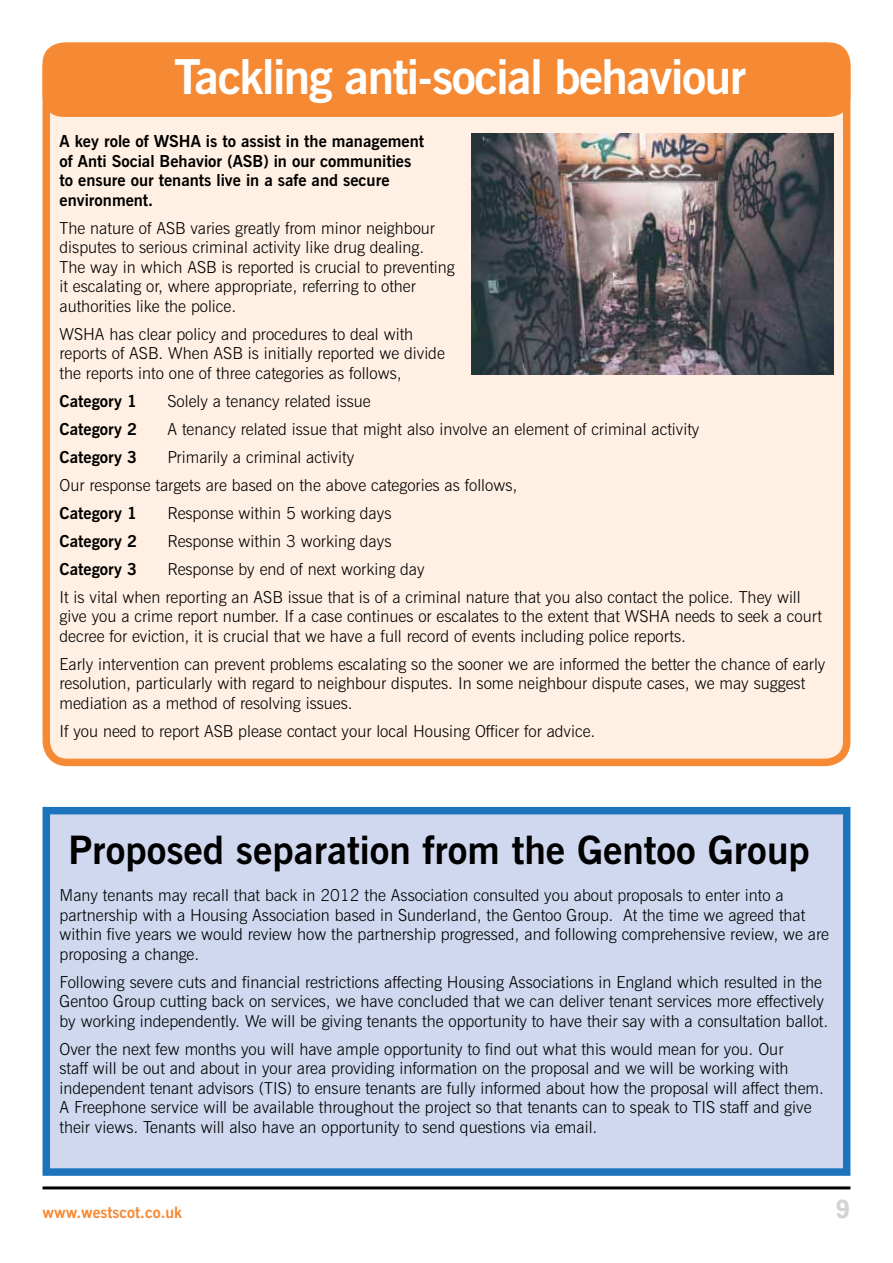
<style>
.page{position:relative;width:893px;height:1263px;background:#fff}
.page>*{position:absolute;margin:0;border:0;box-sizing:border-box;transform-origin:0 0}
.t1{font:700 48px "News Gothic BT";letter-spacing:-.03em;color:#fff}
.t2{font:700 39px "News Gothic BT";color:#000}
.t3{font:700 27px "Rockwell";color:#d1d3d4}
.t4{font:300 16.5px/19.5px "News Gothic BT";color:#000}
.t5{font:700 16.5px/19.5px "News Gothic BT";color:#000}
.t6{font:700 15.75px "News Gothic BT";color:#f68933}
</style>
<div class="page">
<hr style="left:43px;top:1186px;width:807px;height:3px;background:#000">
<div style="left:43px;top:807px;width:807px;height:369px;background:#cfd8ee;border:8px solid #1c75bc"></div>
<div style="left:46px;top:46px;width:801px;height:716px;background:#fff0e3;border-radius:21px"></div>
<div style="left:43px;top:43px;width:807px;height:723px;border:8px solid #f68933;border-radius:21px"></div>
<div style="left:43px;top:43px;width:807px;height:74px;background:#f68933;border-radius:21px"></div>
<img style="left:472px;top:133px;width:361px;height:242px">
<h1 class="t1" style="left:174px;top:47px;width:573px">Tackling anti-social behaviour</h1>
<p class="t5" style="left:60px;top:131px;width:366px">A key role of WSHA is to assist in the management of Anti Social Behavior (ASB) in our communities to ensure our tenants live in a safe and secure environment.</p>
<p class="t4" style="left:60px;top:218px;width:397px">The nature of ASB varies greatly from minor neighbour disputes to serious criminal activity like drug dealing.<br>The way in which ASB is reported is crucial to preventing it escalating or, where appropriate, referring to other authorities like the police.</p>
<p class="t4" style="left:60px;top:324px;width:387px">WSHA has clear policy and procedures to deal with reports of ASB. When ASB is initially reported we divide the reports into one of three categories as follows,</p>
<p class="t5" style="left:60px;top:391px;width:79px">Category 1</p>
<p class="t4" style="left:168px;top:391px;width:205px">Solely a tenancy related issue</p>
<p class="t5" style="left:60px;top:419px;width:79px">Category 2</p>
<p class="t4" style="left:168px;top:419px;width:533px">A tenancy related issue that might also involve an element of criminal activity</p>
<p class="t5" style="left:60px;top:447px;width:79px">Category 3</p>
<p class="t4" style="left:60px;top:443px;width:459px;line-height:28px;text-indent:108px">Primarily a criminal activity<br>Our response targets are based on the above categories as follows,</p>
<p class="t5" style="left:60px;top:503px;width:79px">Category 1</p>
<p class="t4" style="left:168px;top:503px;width:225px">Response within 5 working days</p>
<p class="t5" style="left:60px;top:531px;width:79px">Category 2</p>
<p class="t4" style="left:168px;top:531px;width:225px">Response within 3 working days</p>
<p class="t5" style="left:60px;top:559px;width:79px">Category 3</p>
<p class="t4" style="left:60px;top:555px;width:743px;line-height:28px;text-indent:108px">Response by end of next working day<br>It is vital when reporting an ASB issue that is of a criminal nature that you also contact the police. They will</p>
<p class="t4" style="left:60px;top:606px;width:764px">give you a crime report number. If a case continues or escalates to the extent that WSHA needs to seek a court decree for eviction, it is crucial that we have a full record of events including police reports.</p>
<p class="t4" style="left:60px;top:654px;width:767px">Early intervention can prevent problems escalating so the sooner we are informed the better the chance of early resolution, particularly with regard to neighbour disputes. In some neighbour dispute cases, we may suggest mediation as a method of resolving issues.</p>
<p class="t4" style="left:60px;top:721px;width:537px">If you need to report ASB please contact your local Housing Officer for advice.</p>
<h2 class="t2" style="left:68px;top:826px;width:743px">Proposed separation from the Gentoo Group</h2>
<p class="t4" style="left:60px;top:886px;width:771px">Many tenants may recall that back in 2012 the Association consulted you about proposals to enter into a partnership with a Housing Association based in Sunderland, the Gentoo Group. At the time we agreed that within five years we would review how the partnership progressed, and following comprehensive review, we are proposing a change.</p>
<p class="t4" style="left:60px;top:972px;width:770px">Following severe cuts and financial restrictions affecting Housing Associations in England which resulted in the<br>Gentoo Group cutting back on services, we have concluded that we can deliver tenant services more effectively by working independently. We will be giving tenants the opportunity to have their say with a consultation ballot.</p>
<p class="t4" style="left:60px;top:1039px;width:766px">Over the next few months you will have ample opportunity to find out what this would mean for you. Our<br>staff will be out and about in your area providing information on the proposal and we will be working with independent tenant advisors (TIS) to ensure tenants are fully informed about how the proposal will affect them.<br>A Freephone service will be available throughout the project so that tenants can to speak to TIS staff and give their views. Tenants will also have an opportunity to send questions via email.</p>
<p class="t6" style="left:43px;top:1203px;width:141px">www.westscot.co.uk</p>
<h3 class="t3" style="left:835px;top:1192px;width:16px">9</h3>
</div>
